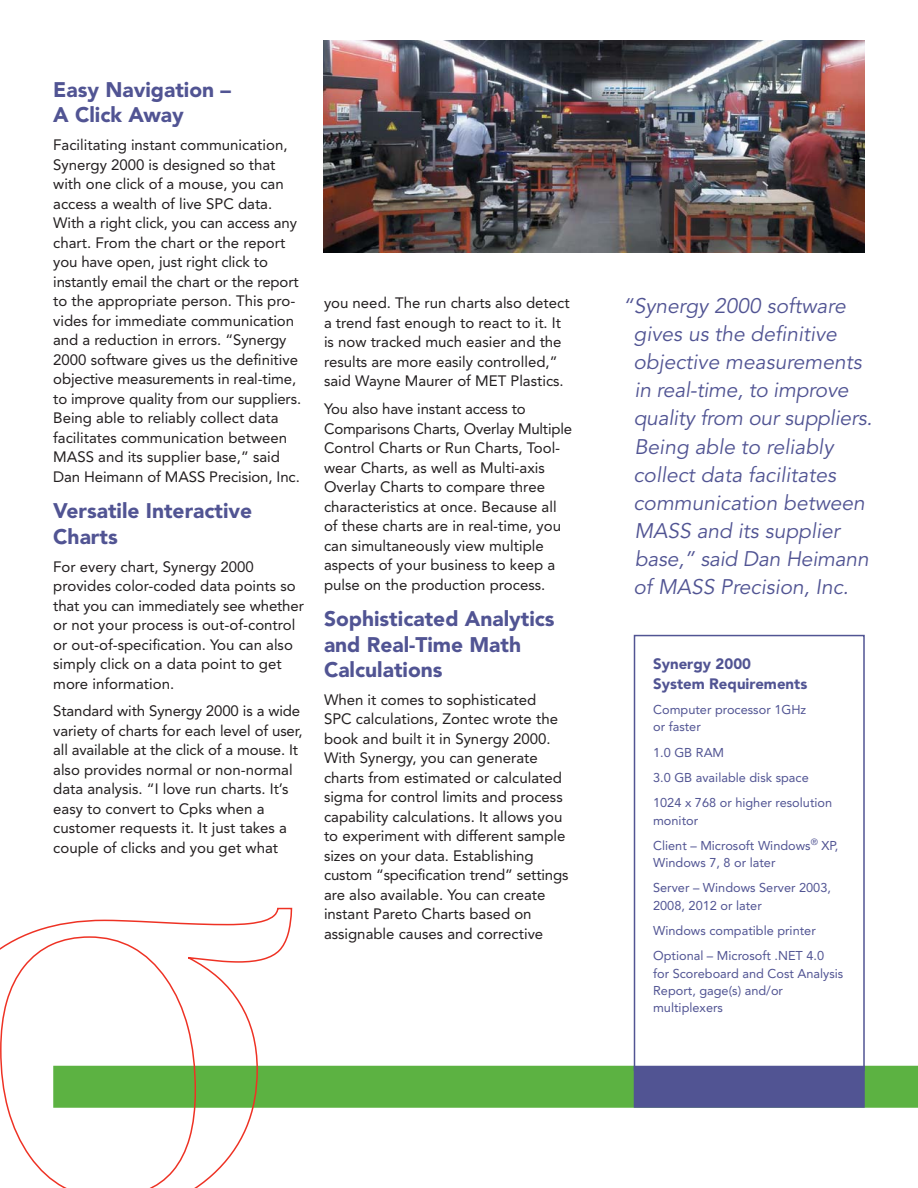
<style>
.page{position:relative;width:918px;height:1188px;background:#fff}
.page>*{position:absolute;margin:0;border:0;box-sizing:border-box;transform-origin:0 0}
.t1{font:italic 21px/28.2px "Avenir";color:#515493}
.t2{font:900 21px/25.5px "Avenir";color:#515493}
.t3{font:15px/19.5px "Avenir";color:#231f20}
.t4{font:900 15px/19.5px "Avenir";color:#515493}
.t5{font:12.75px/25.3px "Avenir";color:#515493}
</style>
<div class="page">
<div style="left:293px;top:1066px;width:625px;height:42px;background:#5cb242"></div>
<div style="left:634px;top:635px;width:231px;height:436px;border:2px solid #515493"></div>
<div style="left:635px;top:1066px;width:229px;height:41px;background:#515493"></div>
<div style="left:634px;top:1066px;width:231px;height:42px;border:2px solid #515493"></div>
<img style="left:324px;top:41px;width:540px;height:211px">
<svg style="left:21px;top:907px;width:272px;height:281px"></svg>
<svg style="left:0;top:936px;width:197px;height:252px"></svg>
<p class="t2" style="left:53px;top:79px;width:179px">Easy Navigation –<br>A Click Away</p>
<p class="t3" style="left:53px;top:136px;width:249px">Facilitating instant communication, Synergy 2000 is designed so that with one click of a mouse, you can access a wealth of live SPC data.<br>With a right click, you can access any chart. From the chart or the report you have open, just right click to instantly email the chart or the report to the appropriate person. This pro&shy;vides for immediate communication and a reduction in errors. “Synergy 2000 software gives us the definitive objective measurements in real-time, to improve quality from our suppliers.<br>Being able to reliably collect data facilitates communication between MASS and its supplier base,” said Dan Heimann of MASS Precision, Inc.</p>
<p class="t2" style="left:53px;top:500px;width:201px">Versatile Interactive<br>Charts</p>
<p class="t3" style="left:53px;top:558px;width:252px">For every chart, Synergy 2000 provides color-coded data points so that you can immediately see whether or not your process is out-of-control or out-of-specification. You can also simply click on a data point to get more information.</p>
<p class="t3" style="left:53px;top:702px;width:251px">Standard with Synergy 2000 is a wide variety of charts for each level of user, all available at the click of a mouse. It also provides normal or non-normal data analysis. “I love run charts. It’s easy to convert to Cpks when a customer requests it. It just takes a couple of clicks and you get what</p>
<p class="t3" style="left:324px;top:295px;width:247px">you need. The run charts also detect a trend fast enough to react to it. It is now tracked much easier and the results are more easily controlled,” said Wayne Maurer of MET Plastics.</p>
<p class="t3" style="left:324px;top:400px;width:250px">You also have instant access to Comparisons Charts, Overlay Multiple Control Charts or Run Charts, Tool&shy;wear Charts, as well as Multi-axis Overlay Charts to compare three characteristics at once. Because all of these charts are in real-time, you can simultaneously view multiple aspects of your business to keep a pulse on the production process.</p>
<p class="t2" style="left:324px;top:608px;width:232px">Sophisticated Analytics and Real-Time Math<br>Calculations</p>
<p class="t3" style="left:324px;top:691px;width:246px">When it comes to sophisticated<br>SPC calculations, Zontec wrote the book and built it in Synergy 2000.<br>With Synergy, you can generate charts from estimated or calculated sigma for control limits and process capability calculations. It allows you to experiment with different sample sizes on your data. Establishing custom “specification trend” settings are also available. You can create instant Pareto Charts based on assignable causes and corrective</p>
<p class="t1" style="left:634px;top:294px;width:240px;text-indent:-11px">“Synergy 2000 software gives us the definitive objective measurements in real-time, to improve quality from our suppliers.<br>Being able to reliably collect data facilitates communication between<br>MASS and its supplier base,” said Dan Heimann of MASS Precision, Inc.</p>
<p class="t4" style="left:653px;top:655px;width:156px">Synergy 2000<br>System Requirements</p>
<p class="t5" style="left:653px;top:702px;width:155px;line-height:17.2px">Computer processor 1GHz or faster</p>
<p class="t5" style="left:653px;top:741px;width:181px">1.0 GB RAM<br>3.0 GB available disk space<br>1024 x 768 or higher resolution</p>
<p class="t5" style="left:653px;top:808px;width:187px">monitor<br>Client – Microsoft Windows<sup>®</sup> XP,</p>
<p class="t5" style="left:653px;top:851px;width:179px">Windows 7, 8 or later<br>Server – Windows Server 2003,</p>
<p class="t5" style="left:653px;top:894px;width:173px">2008, 2012 or later<br>Windows compatible printer<br>Optional – Microsoft .NET 4.0</p>
<p class="t5" style="left:653px;top:966px;width:192px;line-height:17.2px">for Scoreboard and Cost Analysis<br>Report, gage(s) and/or multiplexers</p>
</div>
